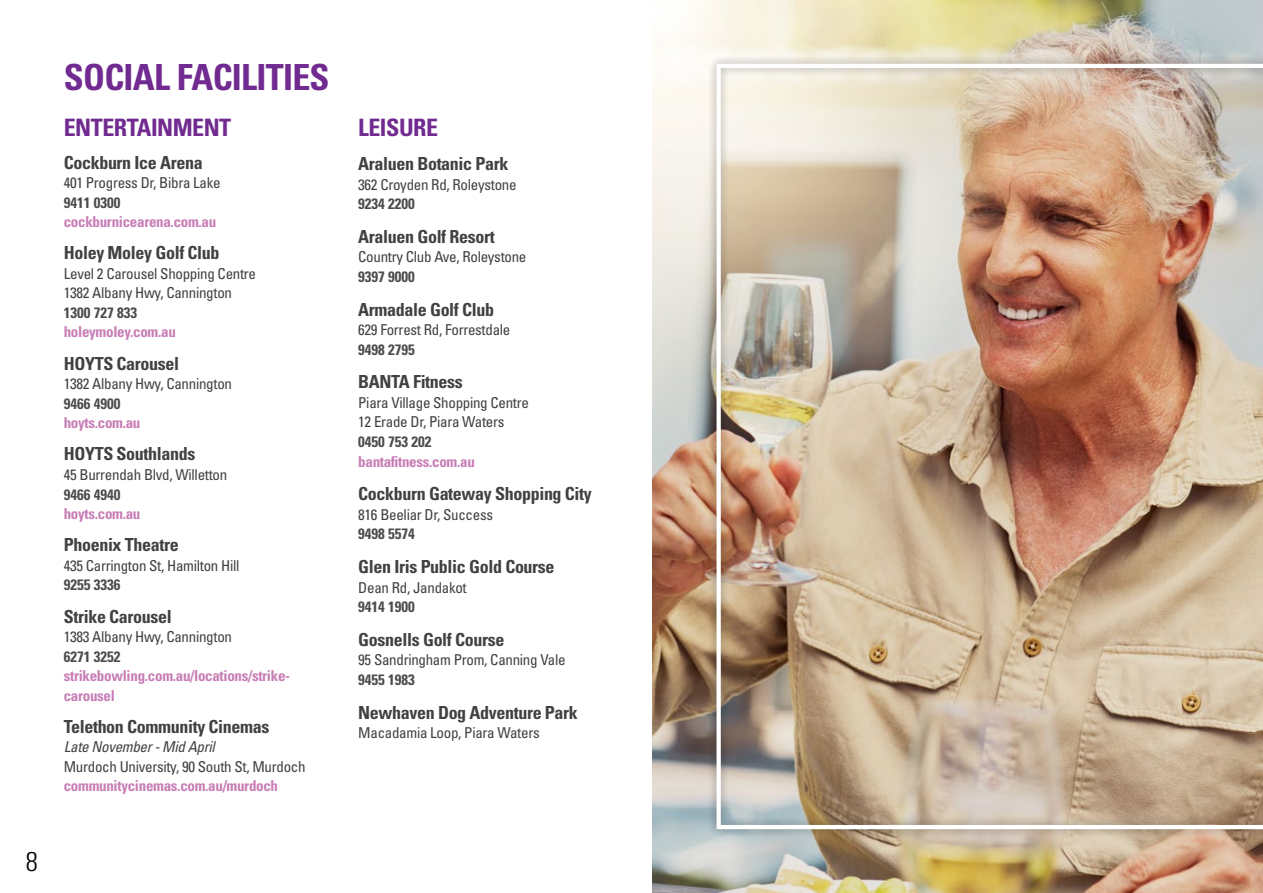
<style>
.page{position:relative;width:1263px;height:893px;background:#fff}
.page>*{position:absolute;margin:0;border:0;box-sizing:border-box;transform-origin:0 0}
.t1{font:700 condensed 36px "Univers LT Std";letter-spacing:-.02em;color:#712b90}
.t2{font:300 condensed 27px "Univers LT Std";color:#000}
.t3{font:700 condensed 24px "Univers LT Std";letter-spacing:-.02em;color:#712b90}
.t4{font:700 condensed 18px "Univers LT Std";letter-spacing:-.02em;color:#414042}
.t5{font:condensed 15px/19.5px "Univers LT Std";letter-spacing:-.02em;color:#414042}
.t6{font:700 condensed 15px/19.5px "Univers LT Std";letter-spacing:-.02em;color:#c77db5}
.t7{font:700 condensed 15px "Univers LT Std";color:#4c4c4e}
.t8{font:italic condensed 15px "Univers LT Std";letter-spacing:-.02em;color:#414042}
</style>
<div class="page">
<img style="left:653px;top:0;width:610px;height:893px">
<div style="left:708px;top:55px;width:555px;height:783px;background:#000;opacity:.4"></div>
<img style="left:716px;top:64px;width:547px;height:765px">
<h2 class="t2" style="left:26px;top:845px;width:13px">8</h2>
<h1 class="t1" style="left:64px;top:55px;width:267px">SOCIAL FACILITIES</h1>
<h3 class="t3" style="left:64px;top:113px;width:169px">ENTERTAINMENT</h3>
<p class="t4" style="left:64px;top:151px;width:140px">Cockburn Ice Arena</p>
<p class="t5" style="left:64px;top:173px;width:158px">401 Progress Dr, Bibra Lake</p>
<p class="t7" style="left:64px;top:193px;width:58px">9411 0300</p>
<p class="t6" style="left:64px;top:212px;width:154px">cockburnicearena.com.au</p>
<p class="t4" style="left:64px;top:242px;width:157px">Holey Moley Golf Club</p>
<p class="t5" style="left:64px;top:264px;width:194px">Level 2 Carousel Shopping Centre<br>1382 Albany Hwy, Cannington</p>
<p class="t7" style="left:64px;top:303px;width:75px">1300 727 833</p>
<p class="t6" style="left:64px;top:322px;width:114px">holeymoley.com.au</p>
<p class="t4" style="left:64px;top:352px;width:117px">HOYTS Carousel</p>
<p class="t5" style="left:64px;top:374px;width:170px">1382 Albany Hwy, Cannington</p>
<p class="t7" style="left:64px;top:394px;width:58px">9466 4900</p>
<p class="t6" style="left:64px;top:413px;width:78px">hoyts.com.au</p>
<p class="t4" style="left:64px;top:443px;width:133px">HOYTS Southlands</p>
<p class="t5" style="left:64px;top:465px;width:165px">45 Burrendah Blvd, Willetton</p>
<p class="t7" style="left:64px;top:485px;width:58px">9466 4940</p>
<p class="t6" style="left:64px;top:504px;width:78px">hoyts.com.au</p>
<p class="t4" style="left:64px;top:534px;width:116px">Phoenix Theatre</p>
<p class="t5" style="left:64px;top:555px;width:177px">435 Carrington St, Hamilton Hill</p>
<p class="t7" style="left:64px;top:576px;width:58px">9255 3336</p>
<p class="t4" style="left:64px;top:605px;width:109px">Strike Carousel</p>
<p class="t5" style="left:64px;top:627px;width:170px">1383 Albany Hwy, Cannington</p>
<p class="t7" style="left:64px;top:647px;width:58px">6271 3252</p>
<p class="t6" style="left:64px;top:666px;width:228px">strikebowling.com.au/locations/strike&shy;carousel</p>
<p class="t4" style="left:64px;top:715px;width:207px">Telethon Community Cinemas</p>
<p class="t8" style="left:64px;top:737px;width:153px">Late November - Mid April</p>
<p class="t5" style="left:64px;top:756px;width:243px">Murdoch University, 90 South St, Murdoch</p>
<p class="t6" style="left:64px;top:776px;width:216px">communitycinemas.com.au/murdoch</p>
<h3 class="t3" style="left:358px;top:113px;width:81px">LEISURE</h3>
<p class="t4" style="left:358px;top:153px;width:152px">Araluen Botanic Park</p>
<p class="t5" style="left:358px;top:174px;width:160px">362 Croyden Rd, Roleystone</p>
<p class="t7" style="left:358px;top:195px;width:58px">9234 2200</p>
<p class="t4" style="left:358px;top:226px;width:138px">Araluen Golf Resort</p>
<p class="t5" style="left:358px;top:247px;width:170px">Country Club Ave, Roleystone</p>
<p class="t7" style="left:358px;top:267px;width:58px">9397 9000</p>
<p class="t4" style="left:358px;top:298px;width:137px">Armadale Golf Club</p>
<p class="t5" style="left:358px;top:320px;width:154px">629 Forrest Rd, Forrestdale</p>
<p class="t7" style="left:358px;top:340px;width:58px">9498 2795</p>
<p class="t4" style="left:358px;top:371px;width:106px">BANTA Fitness</p>
<p class="t5" style="left:358px;top:393px;width:172px">Piara Village Shopping Centre<br>12 Erade Dr, Piara Waters</p>
<p class="t7" style="left:358px;top:432px;width:75px">0450 753 202</p>
<p class="t6" style="left:358px;top:451px;width:118px">bantafitness.com.au</p>
<p class="t4" style="left:358px;top:483px;width:235px">Cockburn Gateway Shopping City</p>
<p class="t5" style="left:358px;top:504px;width:136px">816 Beeliar Dr, Success</p>
<p class="t7" style="left:358px;top:525px;width:58px">9498 5574</p>
<p class="t4" style="left:358px;top:556px;width:198px">Glen Iris Public Gold Course</p>
<p class="t5" style="left:358px;top:577px;width:110px">Dean Rd, Jandakot</p>
<p class="t7" style="left:358px;top:597px;width:58px">9414 1900</p>
<p class="t4" style="left:358px;top:628px;width:148px">Gosnells Golf Course</p>
<p class="t5" style="left:358px;top:650px;width:209px">95 Sandringham Prom, Canning Vale</p>
<p class="t7" style="left:358px;top:670px;width:58px">9455 1983</p>
<p class="t4" style="left:358px;top:701px;width:221px">Newhaven Dog Adventure Park</p>
<p class="t5" style="left:358px;top:723px;width:183px">Macadamia Loop, Piara Waters</p>
</div>
